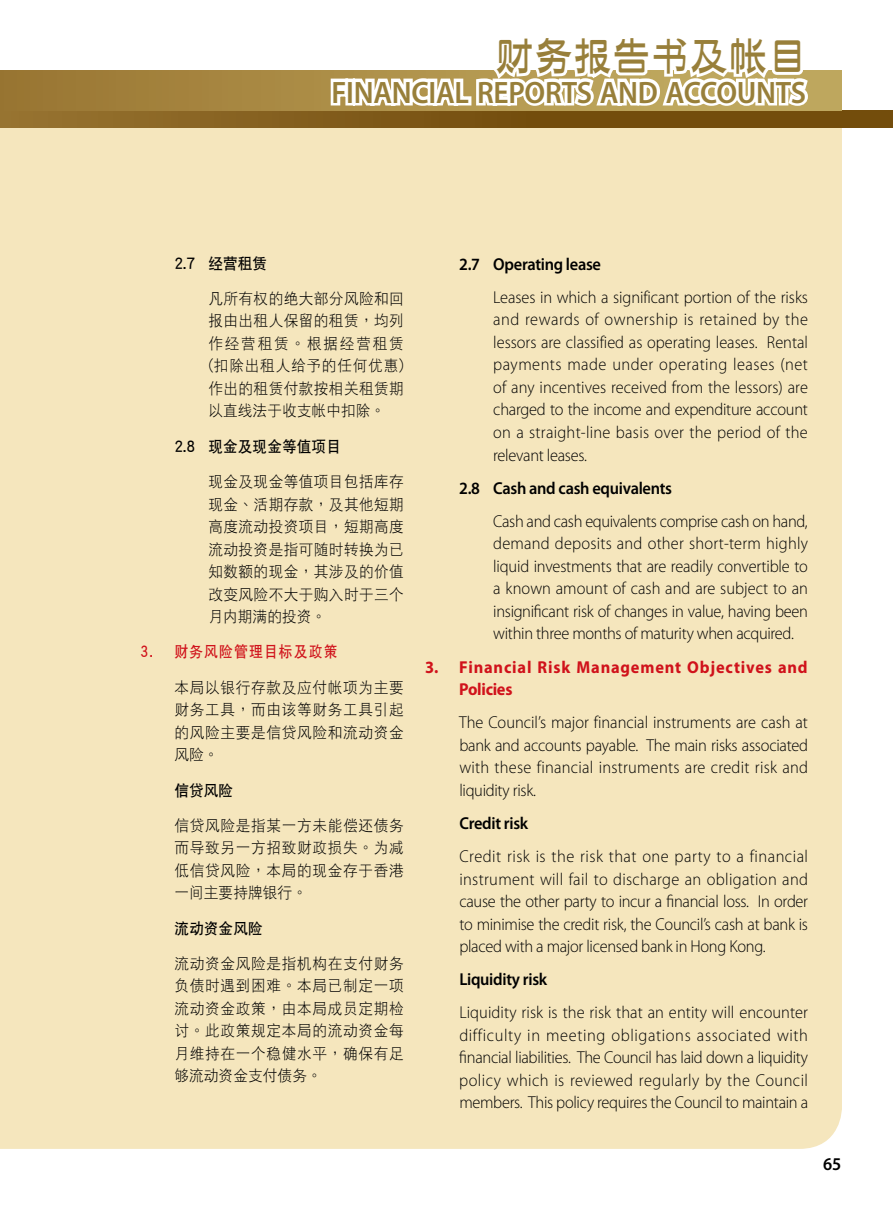
<style>
.page{position:relative;width:893px;height:1217px;background:#fff}
.page>*{position:absolute;margin:0;border:0;box-sizing:border-box;transform-origin:0 0}
.t1{font:38.85px "DF Ya Yi GB5 HK W6";color:#987f3a}
.t2{font:600 31.05px "Myriad Pro";letter-spacing:-.01em;color:#987f3a;scale:.95 1}
.t3{font:600 18px "Myriad Pro";color:#000;scale:.95 1}
.t4{font:300 17.25px/22.5px "Myriad Pro";letter-spacing:-.02em;color:#000;text-align:justify;scale:.95 1}
.t5{font:600 17.25px "Myriad Pro";letter-spacing:-.02em;color:#000;scale:.95 1}
.t6{font:700 17.25px/22.5px "Myriad Pro";letter-spacing:.05em;color:#d0121b;scale:.95 1}
.t7{font:15.45px/22.5px "DF Hei GB5 HK W3";letter-spacing:.045em;color:#000;text-align:justify;scale:.95 1}
.t8{font:15.45px "DF Hei GB5 HK W7";letter-spacing:.005em;color:#000;scale:.95 1}
.t9{font:15.45px "DF Hei GB5 HK W7";letter-spacing:.075em;color:#d0121b;scale:.9 1}
</style>
<div class="page">
<div style="left:0;top:128px;width:842px;height:1020px;background:#f5e6bd"></div>
<svg style="left:0;top:111px;width:893px;height:17px"></svg>
<svg style="left:0;top:70px;width:842px;height:41px"></svg>
<svg style="left:328px;top:70px;width:483px;height:58px"></svg>
<svg style="left:334px;top:70px;width:472px;height:33px"></svg>
<h1 class="t1" style="left:496px;top:35px;width:312px">財務報告書及帳目</h1>
<h2 class="t2" style="left:332px;top:72px;width:501px">FINANCIAL REPORTS AND ACCOUNTS</h2>
<p class="t8" style="left:174px;top:254px;width:99px">2.7 經營租賃</p>
<p class="t7" style="left:208px;top:287px;width:207px">凡所有權的絕大部分風險和回報由出租人保留的租賃，均列作經營租賃。根據經營租賃(扣除出租人給予的任何優惠)作出的租賃付款按相關租賃期以直線法於收支帳中扣除。</p>
<p class="t8" style="left:174px;top:437px;width:177px">2.8 現金及現金等值項目</p>
<p class="t7" style="left:208px;top:470px;width:207px">現金及現金等值項目包括庫存現金、活期存款，及其他短期高度流動投資項目，短期高度流動投資是指可隨時轉換為已知數額的現金，其涉及的價值改變風險不大於購入時於三個月內期滿的投資。</p>
<h3 class="t9" style="left:140px;top:643px;width:221px">3. 財務風險管理目標及政策</h3>
<p class="t7" style="left:174px;top:675px;width:243px">本局以銀行存款及應付帳項為主要財務工具，而由該等財務工具引起的風險主要是信貸風險和流動資金風險。</p>
<p class="t8" style="left:174px;top:781px;width:64px">信貸風險</p>
<p class="t7" style="left:174px;top:813px;width:243px">信貸風險是指某一方未能償還債務而導致另一方招致財政損失。為減低信貸風險，本局的現金存於香港一間主要持牌銀行。</p>
<p class="t8" style="left:174px;top:919px;width:95px">流動資金風險</p>
<p class="t7" style="left:174px;top:951px;width:243px">流動資金風險是指機構在支付財務負債時遇到困難。本局已制定一項流動資金政策，由本局成員定期檢討。此政策規定本局的流動資金每月維持在一個穩健水平，確保有足夠流動資金支付債務。</p>
<p class="t5" style="left:459px;top:253px;width:151px">2.7 Operating lease</p>
<p class="t4" style="left:493px;top:286px;width:333px">Leases in which a significant portion of the risks and rewards of ownership is retained by the lessors are classified as operating leases. Rental payments made under operating leases (net of any incentives received from the lessors) are charged to the income and expenditure account on a straight-line basis over the period of the relevant leases.</p>
<p class="t5" style="left:459px;top:477px;width:226px">2.8 Cash and cash equivalents</p>
<p class="t4" style="left:493px;top:510px;width:333px">Cash and cash equivalents comprise cash on hand, demand deposits and other short-term highly liquid investments that are readily convertible to a known amount of cash and are subject to an insignificant risk of changes in value, having been within three months of maturity when acquired.</p>
<p class="t6" style="left:459px;top:654px;width:368px;text-indent:-34px">3. Financial Risk Management Objectives and<br>Policies</p>
<p class="t4" style="left:459px;top:711px;width:369px">The Council’s major financial instruments are cash at bank and accounts payable. The main risks associated with these financial instruments are credit risk and liquidity risk.</p>
<p class="t5" style="left:459px;top:812px;width:74px">Credit risk</p>
<p class="t4" style="left:459px;top:845px;width:369px">Credit risk is the risk that one party to a financial instrument will fail to discharge an obligation and cause the other party to incur a financial loss. In order to minimise the credit risk, the Council’s cash at bank is placed with a major licensed bank in Hong Kong.</p>
<p class="t5" style="left:459px;top:968px;width:94px">Liquidity risk</p>
<p class="t4" style="left:459px;top:1001px;width:369px">Liquidity risk is the risk that an entity will encounter difficulty in meeting obligations associated with financial liabilities. The Council has laid down a liquidity policy which is reviewed regularly by the Council members. This policy requires the Council to maintain a</p>
<p class="t3" style="left:823px;top:1152px;width:20px">65</p>
</div>
